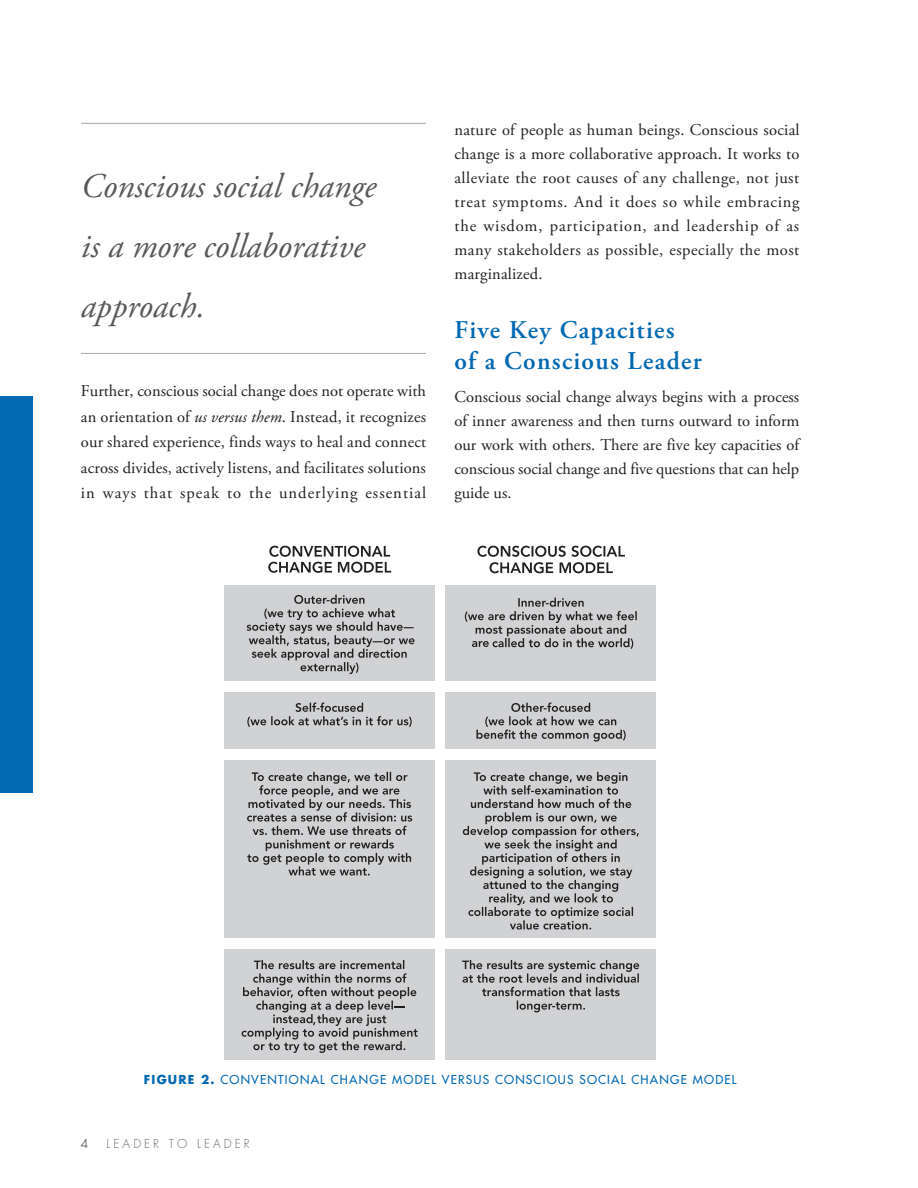
<style>
.page{position:relative;width:918px;height:1188px;background:#fff}
.page>*{position:absolute;margin:0;border:0;box-sizing:border-box;transform-origin:0 0}
.PullQuotePara{font:italic 34.5px/60px "Adobe Garamond Pro";color:#57585a}
.t1{font:600 25.5px/30.8px "Adobe Garamond Pro";letter-spacing:.05em;color:#0168b3}
.Para{font:16.5px/24px "Adobe Garamond Pro";letter-spacing:.02em;color:#231f20;text-align:justify}
.FT{font:500 12px "Futura Std";letter-spacing:.1em;color:#0168b3}
.t2{font:300 12px "Futura Std";letter-spacing:.25em;color:#6c6d70}
.t3{font:300 12px "Futura Std";color:#231f20}
.s1{font-style:italic}
.s2{font-weight:700}
</style>
<div class="page">
<div style="left:0;top:396px;width:33px;height:396px;background:#0168b3"></div>
<div style="left:224px;top:585px;width:211px;height:96px;background:#d1d2d4"></div>
<div style="left:224px;top:761px;width:211px;height:177px;background:#d1d2d4"></div>
<div style="left:224px;top:949px;width:211px;height:110px;background:#d1d2d4"></div>
<div style="left:224px;top:693px;width:211px;height:56px;background:#d1d2d4"></div>
<div style="left:446px;top:585px;width:210px;height:96px;background:#d1d2d4"></div>
<div style="left:446px;top:761px;width:210px;height:177px;background:#d1d2d4"></div>
<div style="left:446px;top:949px;width:210px;height:110px;background:#d1d2d4"></div>
<div style="left:446px;top:693px;width:210px;height:56px;background:#d1d2d4"></div>
<svg style="left:247px;top:595px;width:168px;height:79px"></svg>
<svg style="left:247px;top:772px;width:165px;height:104px"></svg>
<svg style="left:247px;top:702px;width:165px;height:25px"></svg>
<svg style="left:465px;top:598px;width:172px;height:51px"></svg>
<svg style="left:463px;top:772px;width:176px;height:158px"></svg>
<svg style="left:462px;top:960px;width:177px;height:52px"></svg>
<svg style="left:476px;top:702px;width:150px;height:40px"></svg>
<svg style="left:268px;top:546px;width:123px;height:27px"></svg>
<svg style="left:477px;top:546px;width:148px;height:27px"></svg>
<svg style="left:242px;top:960px;width:176px;height:93px"></svg>
<hr style="left:81px;top:123px;width:345px;height:1px;background:#a8a9ad">
<hr style="left:81px;top:353px;width:345px;height:1px;background:#a8a9ad">
<p class="PullQuotePara" style="left:81px;top:157px;width:297px">Conscious social change is a more collaborative approach.</p>
<p class="Para" style="left:81px;top:379px;width:347px;line-height:25.5px">Further, conscious social change does not operate with an orientation of <span class="s1">us versus them</span>. Instead, it recognizes our shared experience, finds ways to heal and connect across divides, actively listens, and facilitates solutions in ways that speak to the underlying essential</p>
<p class="Para" style="left:454px;top:118px;width:347px">nature of people as human beings. Conscious social change is a more collaborative approach. It works to alleviate the root causes of any challenge, not just treat symptoms. And it does so while embracing the wisdom, participation, and leadership of as many stakeholders as possible, especially the most marginalized.</p>
<h1 class="t1" style="left:454px;top:315px;width:249px">Five Key Capacities of a Conscious Leader</h1>
<p class="Para" style="left:454px;top:385px;width:347px">Conscious social change always begins with a process of inner awareness and then turns outward to inform our work with others. There are five key capacities of conscious social change and five questions that can help guide us.</p>
<p class="FT" style="left:144px;top:1072px;width:594px"><span class="s2">FIGURE 2.</span> CONVENTIONAL CHANGE MODEL VERSUS CONSCIOUS SOCIAL CHANGE MODEL</p>
<p class="t3" style="left:81px;top:1136px;width:9px">4</p>
<p class="t2" style="left:107px;top:1136px;width:145px">LEADER TO LEADER</p>
</div>
